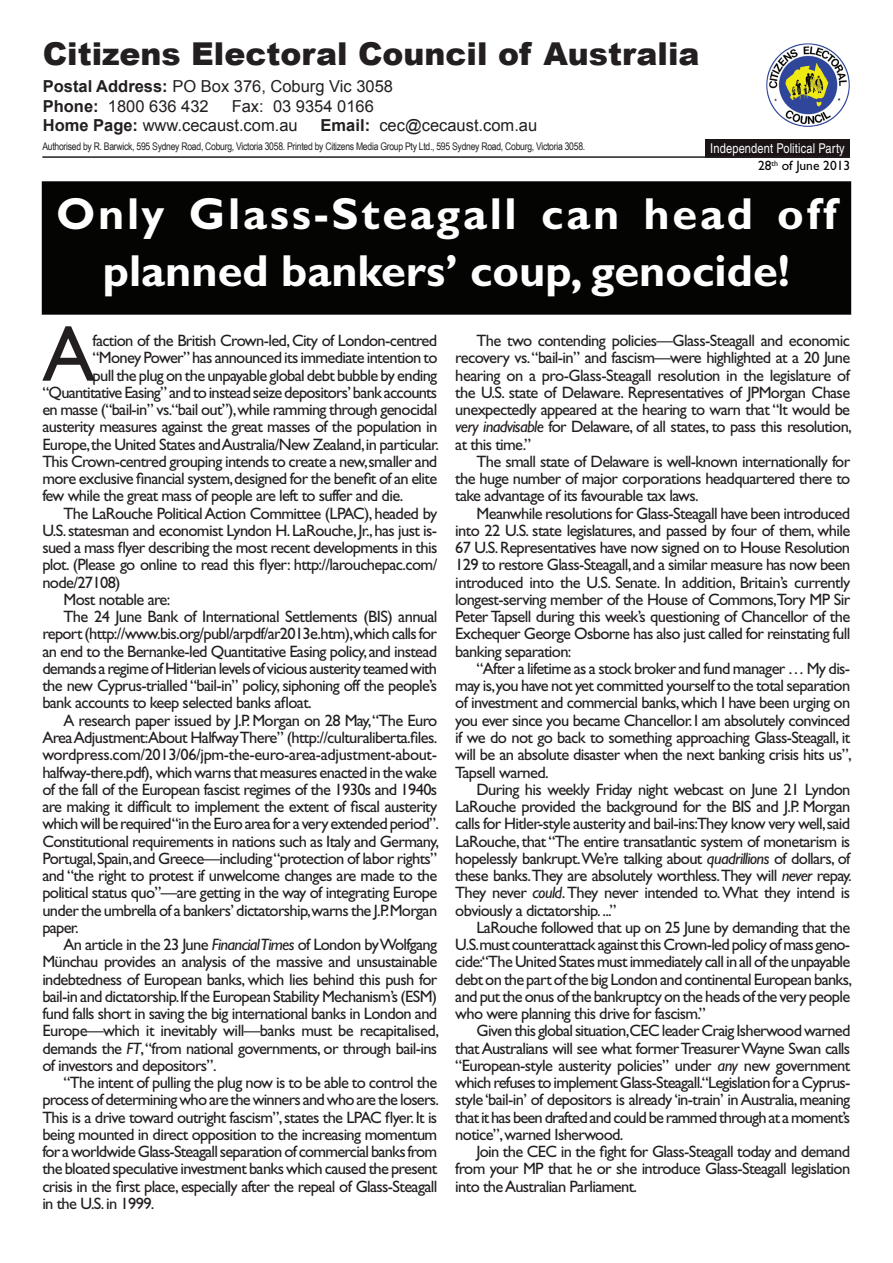
<style>
.page{position:relative;width:893px;height:1263px;background:#fff}
.page>*{position:absolute;margin:0;border:0;box-sizing:border-box;transform-origin:0 0}
.bt1{font:79.35px "Gill Sans";color:#231f20}
.bt1-2{font:700 45px "Gill Sans";color:#fff}
.bt1-3{font:700 45px "Gill Sans";letter-spacing:.06em;color:#fff}
.hl16{font:900 31.5px "Arial";color:#231f20}
.bt1-4{font:16.5px/17.2px "Gill Sans";letter-spacing:-.04em;color:#231f20;text-align:justify}
.t1{font:16.5px "Arial";color:#231f20}
.bt1-5{font:condensed 13.5px "Helvetica";letter-spacing:.01em;color:#fff}
.bt1-6{font:13.5px "Gill Sans";color:#040503}
.t2{font:10.5px "Arial Narrow";letter-spacing:-.025em;color:#231f20}
.s1{font-weight:700}
.s2{font-style:italic}
</style>
<div class="page">
<div style="left:705px;top:139px;width:145px;height:18px;background:#1a1415"></div>
<hr style="left:42px;top:156px;width:808px;height:2px;background:#231f20">
<img style="left:766px;top:43px;width:84px;height:84px">
<div style="left:43px;top:182px;width:807px;height:132px;background:#040503"></div>
<div style="left:42px;top:181px;width:809px;height:134px;border:2px solid #040503"></div>
<p class="hl16" style="left:43px;top:31px;width:658px">Citizens Electoral Council of Australia</p>
<p class="t1" style="left:43px;top:75px;width:352px"><span class="s1">Postal Address:</span> PO Box 376, Coburg Vic 3058</p>
<p class="t1" style="left:43px;top:95px;width:168px"><span class="s1">Phone:</span> 1800 636 432</p>
<p class="t1" style="left:232px;top:95px;width:144px">Fax: 03 9354 0166</p>
<p class="t1" style="left:43px;top:114px;width:256px"><span class="s1">Home Page:</span> www.cecaust.com.au</p>
<p class="t1" style="left:321px;top:114px;width:218px"><span class="s1">Email:</span> cec@cecaust.com.au</p>
<p class="t2" style="left:42px;top:138px;width:544px">Authorised by R. Barwick, 595 Sydney Road, Coburg, Victoria 3058. Printed by Citizens Media Group Pty Ltd., 595 Sydney Road, Coburg, Victoria 3058.</p>
<p class="bt1-5" style="left:710px;top:141px;width:136px">Independent Political Party</p>
<p class="bt1-6" style="left:758px;top:158px;width:94px">28<sup>th</sup> of June 2013</p>
<p class="bt1-3" style="left:56px;top:187px;width:782px">Only Glass-Steagall can head off</p>
<p class="bt1-2" style="left:103px;top:244px;width:689px">planned bankers’ coup, genocide!</p>
<p class="bt1" style="left:42px;top:308px;width:54px">A</p>
<p class="bt1-4" style="left:93px;top:332px;width:346px">faction of the British Crown-led, City of London-centred</p>
<p class="bt1-4" style="left:93px;top:349px;width:346px">“Money Power” has announced its immediate intention to</p>
<p class="bt1-4" style="left:93px;top:367px;width:346px">pull the plug on the unpayable global debt bubble by ending</p>
<p class="bt1-4" style="left:42px;top:384px;width:396px">“Quantitative Easing” and to instead seize depositors’ bank accounts</p>
<p class="bt1-4" style="left:42px;top:401px;width:396px">en masse (“bail-in” vs.“bail out”),while ramming through genocidal</p>
<p class="bt1-4" style="left:42px;top:418px;width:396px">austerity measures against the great masses of the population in</p>
<p class="bt1-4" style="left:42px;top:436px;width:398px">Europe, the United States and Australia/New Zealand, in particular.</p>
<p class="bt1-4" style="left:42px;top:453px;width:396px">This Crown-centred grouping intends to create a new,smaller and</p>
<p class="bt1-4" style="left:42px;top:470px;width:396px">more exclusive financial system,designed for the benefit of an elite</p>
<p class="bt1-4" style="left:42px;top:487px;width:363px">few while the great mass of people are left to suffer and die.</p>
<p class="bt1-4" style="left:42px;top:505px;width:396px;text-indent:21px">The LaRouche Political Action Committee (LPAC), headed by U.S. statesman and economist Lyndon H. LaRouche, Jr., has just is&shy;sued a mass flyer describing the most recent developments in this plot. (Please go online to read this flyer: http://larouchepac.com/ node/27108)</p>
<p class="bt1-4" style="left:64px;top:591px;width:108px">Most notable are:</p>
<p class="bt1-4" style="left:42px;top:608px;width:397px;text-indent:21px">The 24 June Bank of International Settlements (BIS) annual report (http://www.bis.org/publ/arpdf/ar2013e.htm),which calls for an end to the Bernanke-led Quantitative Easing policy, and instead demands a regime of Hitlerian levels of vicious austerity teamed with the new Cyprus-trialled “bail-in” policy, siphoning off the people’s bank accounts to keep selected banks afloat.</p>
<p class="bt1-4" style="left:42px;top:712px;width:398px;text-indent:21px">A research paper issued by J.P. Morgan on 28 May,“The Euro Area Adjustment:About Halfway There” (http://culturaliberta.files. wordpress.com/2013/06/jpm-the-euro-area-adjustment-about&shy;halfway-there.pdf), which warns that measures enacted in the wake of the fall of the European fascist regimes of the 1930s and 1940s are making it difficult to implement the extent of fiscal austerity which will be required “in the Euro area for a very extended period”.<br>Constitutional requirements in nations such as Italy and Germany, Portugal, Spain, and Greece—including “protection of labor rights” and “the right to protest if unwelcome changes are made to the political status quo”—are getting in the way of integrating Europe under the umbrella of a bankers’ dictatorship,warns the J.P.Morgan paper.</p>
<p class="bt1-4" style="left:42px;top:936px;width:398px;text-indent:21px">An article in the 23 June <span class="s2">Financial Times</span> of London by Wolfgang Münchau provides an analysis of the massive and unsustainable indebtedness of European banks, which lies behind this push for bail-in and dictatorship.If the European Stability Mechanism’s (ESM) fund falls short in saving the big international banks in London and Europe—which it inevitably will—banks must be recapitalised, demands the <span class="s2">FT</span>, “from national governments, or through bail-ins of investors and depositors”.</p>
<p class="bt1-4" style="left:42px;top:1074px;width:398px;text-indent:21px">“The intent of pulling the plug now is to be able to control the process of determining who are the winners and who are the losers.<br>This is a drive toward outright fascism”, states the LPAC flyer. It is being mounted in direct opposition to the increasing momentum for a worldwide Glass-Steagall separation of commercial banks from the bloated speculative investment banks which caused the present crisis in the first place, especially after the repeal of Glass-Steagall in the U.S. in 1999.</p>
<p class="bt1-4" style="left:455px;top:332px;width:398px;text-align:left;text-indent:21px">The two contending policies—Glass-Steagall and economic recovery vs. “bail-in” and fascism—were highlighted at a 20 June hearing on a pro-Glass-Steagall resolution in the legislature of the U.S. state of Delaware. Representatives of JPMorgan Chase unexpectedly appeared at the hearing to warn that “It would be <span class="s2">very inadvisable</span> for Delaware, of all states, to pass this resolution, at this time.”</p>
<p class="bt1-4" style="left:455px;top:453px;width:396px;text-indent:21px">The small state of Delaware is well-known internationally for the huge number of major corporations headquartered there to take advantage of its favourable tax laws.</p>
<p class="bt1-4" style="left:455px;top:505px;width:397px;text-indent:21px">Meanwhile resolutions for Glass-Steagall have been introduced into 22 U.S. state legislatures, and passed by four of them, while 67 U.S. Representatives have now signed on to House Resolution 129 to restore Glass-Steagall, and a similar measure has now been introduced into the U.S. Senate. In addition, Britain’s currently longest-serving member of the House of Commons,Tory MP Sir Peter Tapsell during this week’s questioning of Chancellor of the Exchequer George Osborne has also just called for reinstating full banking separation:</p>
<p class="bt1-4" style="left:455px;top:660px;width:398px;text-indent:21px">“After a lifetime as a stock broker and fund manager … My dis&shy;may is,you have not yet committed yourself to the total separation of investment and commercial banks, which I have been urging on you ever since you became Chancellor. I am absolutely convinced if we do not go back to something approaching Glass-Steagall, it will be an absolute disaster when the next banking crisis hits us”, Tapsell warned.</p>
<p class="bt1-4" style="left:455px;top:781px;width:398px;text-indent:21px">During his weekly Friday night webcast on June 21 Lyndon LaRouche provided the background for the BIS and J.P. Morgan calls for Hitler-style austerity and bail-ins:They know very well, said LaRouche, that “The entire transatlantic system of monetarism is hopelessly bankrupt.We’re talking about <span class="s2">quadrillions</span> of dollars, of these banks.They are absolutely worthless.They will <span class="s2">never</span> repay.<br>They never <span class="s2">could</span>. They never intended to. What they intend is obviously a dictatorship. ...”</p>
<p class="bt1-4" style="left:455px;top:919px;width:398px;text-indent:21px">LaRouche followed that up on 25 June by demanding that the U.S.must counterattack against this Crown-led policy of mass geno&shy;cide:“The United States must immediately call in all of the unpayable debt on the part of the big London and continental European banks, and put the onus of the bankruptcy on the heads of the very people who were planning this drive for fascism.”</p>
<p class="bt1-4" style="left:455px;top:1022px;width:397px;text-indent:21px">Given this global situation,CEC leader Craig Isherwood warned that Australians will see what former Treasurer Wayne Swan calls “European-style austerity policies” under <span class="s2">any</span> new government which refuses to implement Glass-Steagall.“Legislation for a Cyprus&shy;style ‘bail-in’ of depositors is already ‘in-train’ in Australia, meaning that it has been drafted and could be rammed through at a moment’s notice”, warned Isherwood.</p>
<p class="bt1-4" style="left:455px;top:1143px;width:396px;text-indent:21px">Join the CEC in the fight for Glass-Steagall today and demand from your MP that he or she introduce Glass-Steagall legislation into the Australian Parliament.</p>
</div>
